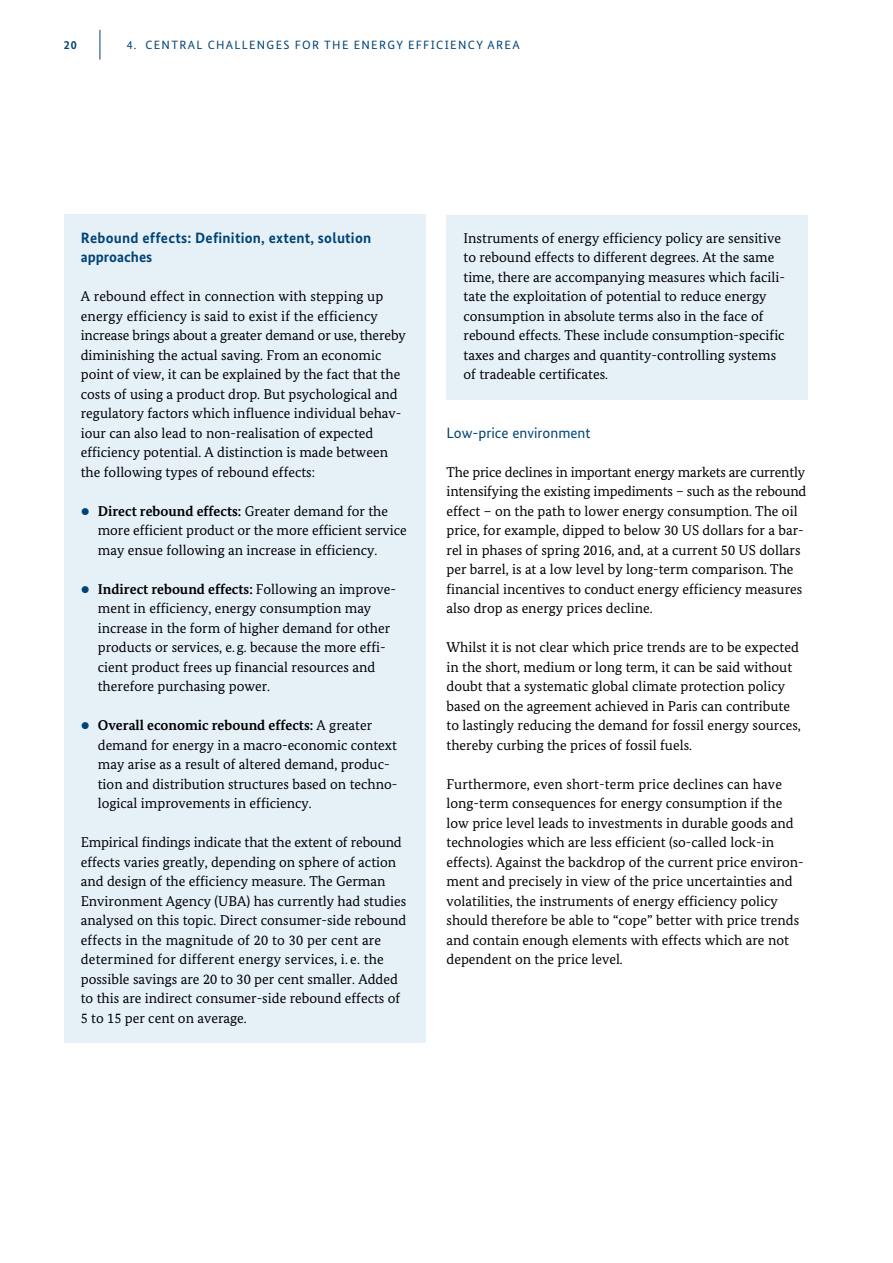
<style>
.page{position:relative;width:893px;height:1263px;background:#fff}
.page>*{position:absolute;margin:0;border:0;box-sizing:border-box;transform-origin:0 0}
.t1{font:700 15px/19.5px "Bundes Sans";letter-spacing:.015em;color:#004377}
.t2{font:15px "Bundes Sans";color:#004377}
.t3{font:14.25px/19.5px "Bundes Serif";color:#000}
.t4{font:12px "Bundes Sans";letter-spacing:.11em;color:#004377}
.t5{font:700 12px "Bundes Sans";color:#004377}
.s1{color:#004377}
.s2{font-weight:700}
</style>
<div class="page">
<hr style="left:100px;top:30px;width:1px;height:30px;background:#004377">
<div style="left:446px;top:215px;width:362px;height:185px;background:#e5f0f7"></div>
<div style="left:64px;top:214px;width:361px;height:60px;background:#e5f0f7"></div>
<div style="left:64px;top:273px;width:361px;height:224px;background:#e5f0f7"></div>
<div style="left:64px;top:488px;width:361px;height:87px;background:#e5f0f7"></div>
<div style="left:64px;top:566px;width:361px;height:146px;background:#e5f0f7"></div>
<div style="left:64px;top:702px;width:361px;height:127px;background:#e5f0f7"></div>
<div style="left:64px;top:819px;width:361px;height:224px;background:#e5f0f7"></div>
<p class="t5" style="left:64px;top:37px;width:15px">20</p>
<p class="t4" style="left:127px;top:37px;width:394px">4. CENTRAL CHALLENGES FOR THE ENERGY EFFICIENCY AREA</p>
<h5 class="t1" style="left:81px;top:228px;width:292px">Rebound effects: Definition, extent, solution approaches</h5>
<p class="t3" style="left:81px;top:287px;width:326px">A rebound effect in connection with stepping up energy efficiency is said to exist if the efficiency increase brings about a greater demand or use, thereby diminishing the actual saving. From an economic point of view, it can be explained by the fact that the costs of using a product drop. But psychological and regulatory factors which influence individual behav&shy;iour can also lead to non-realisation of expected efficiency potential. A distinction is made between the following types of rebound effects:</p>
<p class="t3" style="left:98px;top:501px;width:310px;text-indent:-17px"><span class="s1">∙</span> <span class="s2">Direct rebound effects:</span> Greater demand for the more efficient product or the more efficient service may ensue following an increase in efficiency.</p>
<p class="t3" style="left:98px;top:579px;width:300px;text-indent:-17px"><span class="s1">∙</span> <span class="s2">Indirect rebound effects:</span> Following an improve&shy;ment in efficiency, energy consumption may increase in the form of higher demand for other products or services, e.g. because the more effi&shy;cient product frees up financial resources and therefore purchasing power.</p>
<p class="t3" style="left:98px;top:716px;width:301px;text-indent:-17px"><span class="s1">∙</span> <span class="s2">Overall economic rebound effects:</span> A greater demand for energy in a macro-economic context may arise as a result of altered demand, produc&shy;tion and distribution structures based on techno&shy;logical improvements in efficiency.</p>
<p class="t3" style="left:81px;top:833px;width:327px">Empirical findings indicate that the extent of rebound effects varies greatly, depending on sphere of action and design of the efficiency measure. The German Environment Agency (UBA) has currently had studies analysed on this topic. Direct consumer-side rebound effects in the magnitude of 20 to 30 per cent are determined for different energy services, i. e. the possible savings are 20 to 30 per cent smaller. Added to this are indirect consumer-side rebound effects of 5 to 15 per cent on average.</p>
<p class="t3" style="left:463px;top:228px;width:323px">Instruments of energy efficiency policy are sensitive to rebound effects to different degrees. At the same time, there are accompanying measures which facili&shy;tate the exploitation of potential to reduce energy consumption in absolute terms also in the face of rebound effects. These include consumption-specific taxes and charges and quantity-controlling systems of tradeable certificates.</p>
<h5 class="t2" style="left:446px;top:424px;width:146px">Low-price environment</h5>
<p class="t3" style="left:446px;top:462px;width:361px">The price declines in important energy markets are currently intensifying the existing impediments – such as the rebound effect – on the path to lower energy consumption. The oil price, for example, dipped to below 30 US dollars for a bar&shy;rel in phases of spring 2016, and, at a current 50 US dollars per barrel, is at a low level by long-term comparison. The financial incentives to conduct energy efficiency measures also drop as energy prices decline.</p>
<p class="t3" style="left:446px;top:638px;width:356px">Whilst it is not clear which price trends are to be expected in the short, medium or long term, it can be said without doubt that a systematic global climate protection policy based on the agreement achieved in Paris can contribute to lastingly reducing the demand for fossil energy sources, thereby curbing the prices of fossil fuels.</p>
<p class="t3" style="left:446px;top:774px;width:359px">Furthermore, even short-term price declines can have long-term consequences for energy consumption if the low price level leads to investments in durable goods and technologies which are less efficient (so-called lock-in effects). Against the backdrop of the current price environ&shy;ment and precisely in view of the price uncertainties and volatilities, the instruments of energy efficiency policy should therefore be able to “cope” better with price trends and contain enough elements with effects which are not dependent on the price level.</p>
</div>
